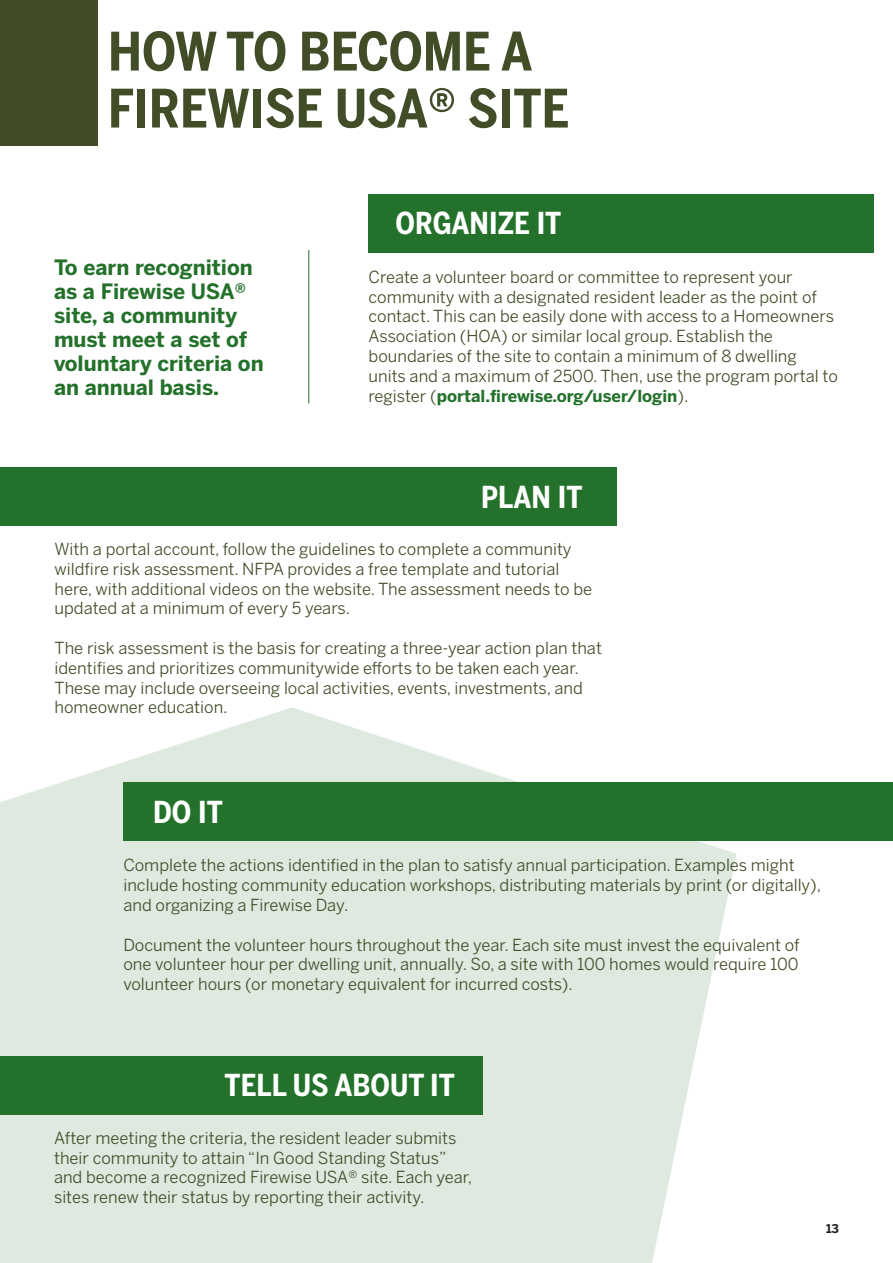
<style>
.page{position:relative;width:893px;height:1263px;background:#fff}
.page>*{position:absolute;margin:0;border:0;box-sizing:border-box;transform-origin:0 0}
.t1{font:700 52.5px/57px "Benton Sans Condensed";color:#404d27}
.t2{font:700 30px "Benton Sans Condensed";color:#fff}
.t3{font:700 21px/24px "Benton Sans";color:#23712a}
.t4{font:16.5px/19.8px "Benton Sans";color:#404d27}
.t5{font:700 12px "Benton Sans";color:#231f20}
.s1{font-family:"Benton Sans"}
.s2{font-weight:700;color:#23712a}
</style>
<div class="page">
<svg style="left:0;top:707px;width:737px;height:556px;fill:#dee9df"></svg>
<div style="left:0;top:0;width:98px;height:146px;background:#404d27"></div>
<div style="left:368px;top:194px;width:506px;height:58px;background:#23712a"></div>
<div style="left:123px;top:782px;width:770px;height:59px;background:#23712a"></div>
<div style="left:0;top:467px;width:617px;height:59px;background:#23712a"></div>
<div style="left:0;top:1056px;width:482px;height:58px;background:#23712a"></div>
<hr style="left:309px;top:250px;width:1px;height:153px;background:#23712a">
<p class="t1" style="left:108px;top:23px;width:463px">HOW TO BECOME A<br>FIREWISE USA<span class="s1">®</span> SITE</p>
<p class="t3" style="left:54px;top:256px;width:211px">To earn recognition as a Firewise USA® site, a community must meet a set of voluntary criteria on an annual basis.</p>
<p class="t2" style="left:396px;top:204px;width:167px">ORGANIZE IT</p>
<p class="t4" style="left:369px;top:267px;width:471px">Create a volunteer board or committee to represent your community with a designated resident leader as the point of contact. This can be easily done with access to a Homeowners Association (HOA) or similar local group. Establish the boundaries of the site to contain a minimum of 8 dwelling units and a maximum of 2500. Then, use the program portal to register (<span class="s2">portal.firewise.org/user/login</span>).</p>
<p class="t2" style="left:481px;top:478px;width:103px">PLAN IT</p>
<p class="t4" style="left:55px;top:539px;width:539px">With a portal account, follow the guidelines to complete a community wildfire risk assessment. NFPA provides a free template and tutorial here, with additional videos on the website. The assessment needs to be updated at a minimum of every 5 years.</p>
<p class="t4" style="left:55px;top:638px;width:549px">The risk assessment is the basis for creating a three-year action plan that identifies and prioritizes communitywide efforts to be taken each year.<br>These may include overseeing local activities, events, investments, and homeowner education.</p>
<p class="t2" style="left:153px;top:793px;width:71px">DO IT</p>
<p class="t4" style="left:123px;top:855px;width:699px">Complete the actions identified in the plan to satisfy annual participation. Examples might include hosting community education workshops, distributing materials by print (or digitally), and organizing a Firewise Day.</p>
<p class="t4" style="left:123px;top:935px;width:678px;text-align:justify">Document the volunteer hours throughout the year. Each site must invest the equivalent of one volunteer hour per dwelling unit, annually. So, a site with 100 homes would require 100 volunteer hours (or monetary equivalent for incurred costs).</p>
<p class="t2" style="left:225px;top:1066px;width:232px">TELL US ABOUT IT</p>
<p class="t4" style="left:54px;top:1128px;width:420px">After meeting the criteria, the resident leader submits their community to attain “In Good Standing Status” and become a recognized Firewise USA® site. Each year, sites renew their status by reporting their activity.</p>
<p class="t5" style="left:826px;top:1221px;width:14px">13</p>
</div>
